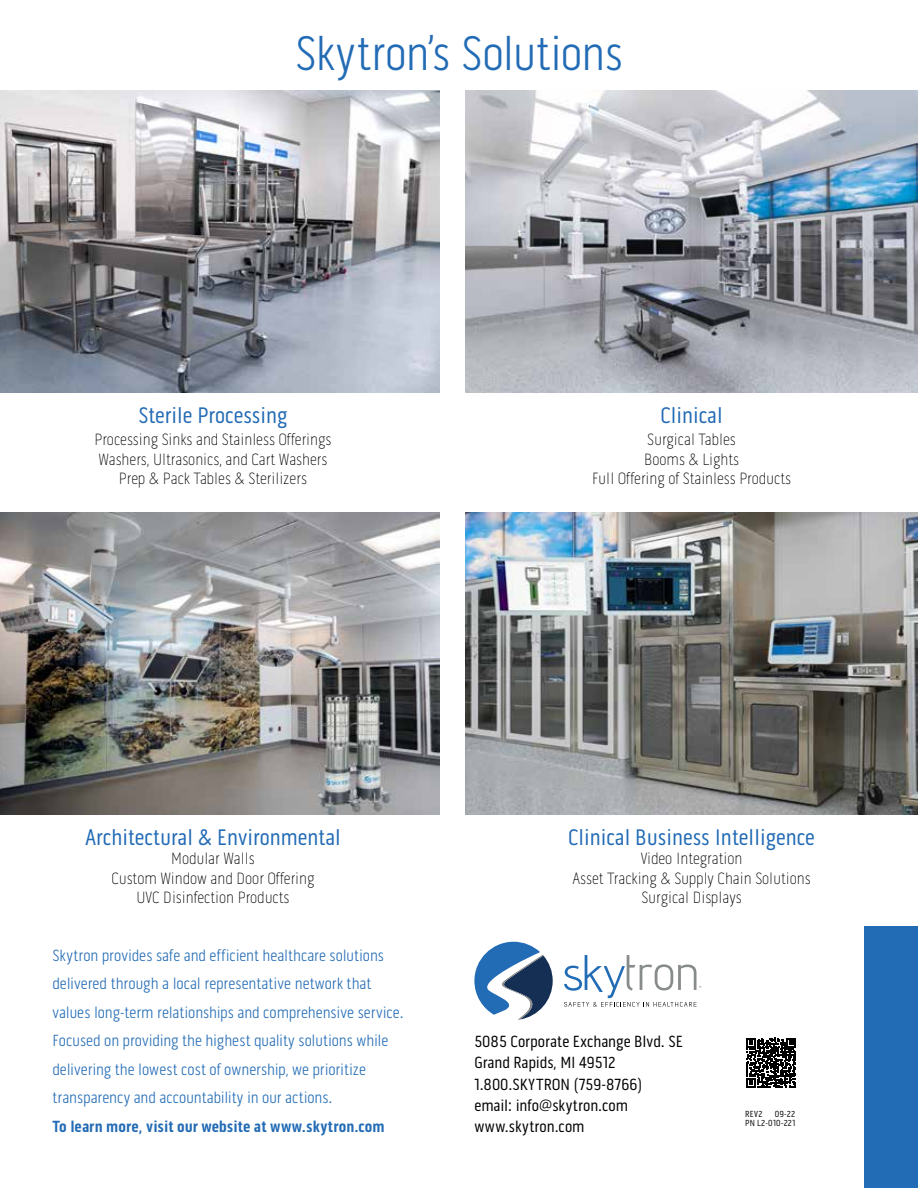
<style>
.page{position:relative;width:918px;height:1188px;background:#fff}
.page>*{position:absolute;margin:0;border:0;box-sizing:border-box;transform-origin:0 0}
.t1{font:300 49.5px "Pill Gothic 300 mg";letter-spacing:-.01em;color:#226bb5}
.t2{font:22.95px "Pill Gothic 300 mg";color:#226bb5}
.t3{font:100 16.65px/19.5px "Pill Gothic 300 mg";color:#000;text-align:center}
.t4{font:300 16.5px/28.5px "Pill Gothic 300 mg";color:#226bb5}
.t5{font:16.5px/21.1px "Pill Gothic 300 mg";color:#000}
.t6{font:700 16.5px "Pill Gothic 300 mg";color:#226bb5}
.t7{font:9px/9px "Pill Gothic 300 mg";letter-spacing:.035em;color:#000;text-align:right}
</style>
<div class="page">
<div style="left:864px;top:926px;width:54px;height:262px;background:#226bb5"></div>
<svg style="left:746px;top:1038px;width:50px;height:50px"></svg>
<svg style="left:474px;top:942px;width:79px;height:78px"></svg>
<svg style="left:564px;top:955px;width:137px;height:52px"></svg>
<img style="left:465px;top:90px;width:453px;height:302px">
<img style="left:0;top:90px;width:439px;height:302px">
<img style="left:0;top:513px;width:439px;height:302px">
<img style="left:465px;top:513px;width:453px;height:302px">
<h1 class="t1" style="left:295px;top:24px;width:329px">Skytron’s Solutions</h1>
<h2 class="t2" style="left:138px;top:402px;width:150px">Sterile Processing</h2>
<p class="t3" style="left:94px;top:430px;width:238px">Processing Sinks and Stainless Offerings<br>Washers, Ultrasonics, and Cart Washers<br>Prep &amp; Pack Tables &amp; Sterilizers</p>
<h2 class="t2" style="left:660px;top:402px;width:64px">Clinical</h2>
<p class="t3" style="left:592px;top:430px;width:201px">Surgical Tables<br>Booms &amp; Lights<br>Full Offering of Stainless Products</p>
<h2 class="t2" style="left:85px;top:823px;width:257px">Architectural &amp; Environmental</h2>
<p class="t3" style="left:111px;top:849px;width:205px">Modular Walls<br>Custom Window and Door Offering<br>UVC Disinfection Products</p>
<p class="t4" style="left:52px;top:941px;width:353px">Skytron provides safe and efficient healthcare solutions delivered through a local representative network that values long-term relationships and comprehensive service.<br>Focused on providing the highest quality solutions while delivering the lowest cost of ownership, we prioritize transparency and accountability in our actions.</p>
<p class="t6" style="left:52px;top:1116px;width:334px">To learn more, visit our website at www.skytron.com</p>
<h2 class="t2" style="left:568px;top:823px;width:248px">Clinical Business Intelligence</h2>
<p class="t3" style="left:572px;top:849px;width:240px">Video Integration<br>Asset Tracking &amp; Supply Chain Solutions<br>Surgical Displays</p>
<p class="t5" style="left:474px;top:1031px;width:210px">5085 Corporate Exchange Blvd. SE<br>Grand Rapids, MI 49512<br>1.800.SKYTRON (759-8766) email: info@skytron.com www.skytron.com</p>
<p class="t7" style="left:745px;top:1110px;width:52px">09-22<br>PN L2-010-221</p>
<p class="t7" style="left:745px;top:1110px;width:19px">REV2</p>
</div>
